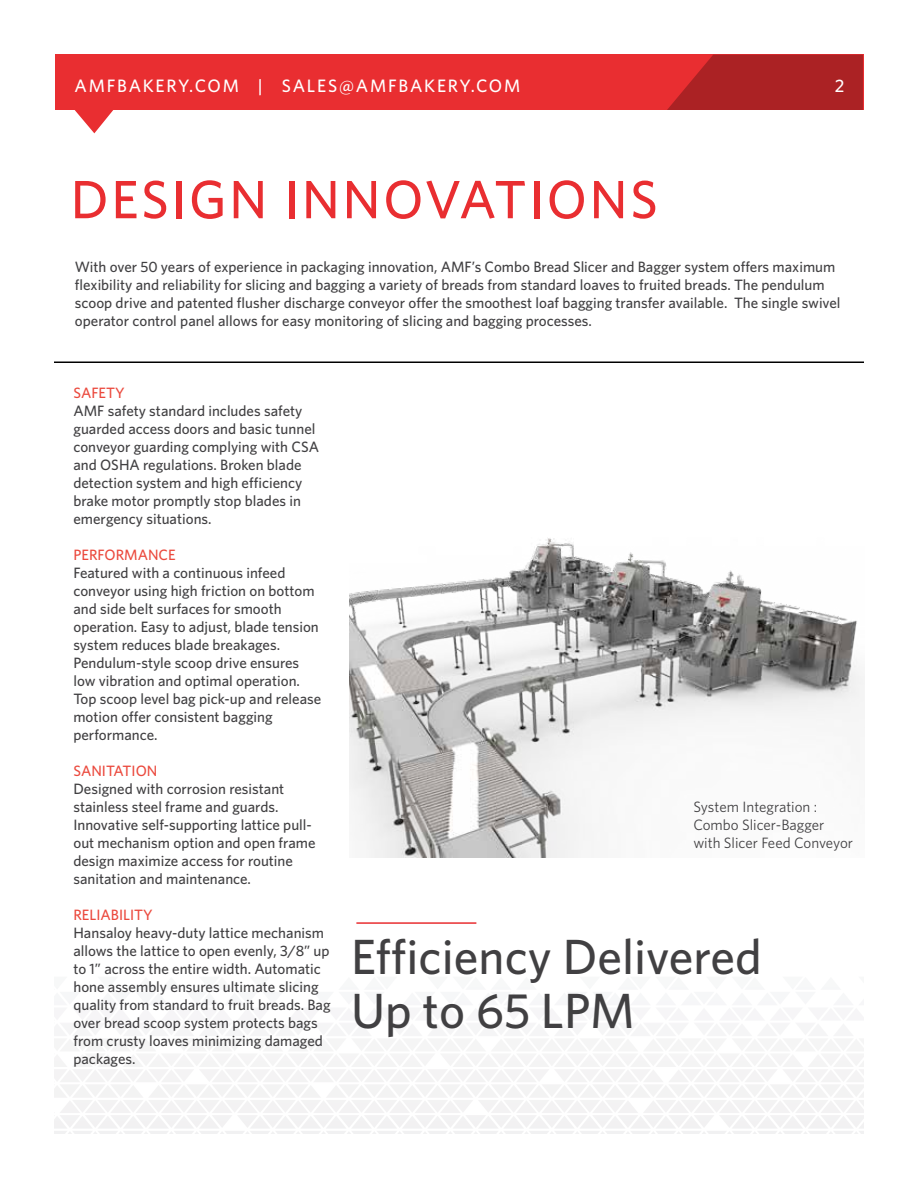
<style>
.page{position:relative;width:918px;height:1188px;background:#fff}
.page>*{position:absolute;margin:0;border:0;box-sizing:border-box;transform-origin:0 0}
.t1{font:500 54px "Whitney";letter-spacing:.05em;color:#e92e31}
.t2{font:500 49.5px/54px "Whitney";color:#414042}
.t3{font:500 18px "Whitney";letter-spacing:.1em;color:#fff}
.t4{font:500 15px/18px "Whitney";color:#414042}
.t5{font:15px/18px "Whitney";color:#414042}
.t6{font:500 15px "Whitney";color:#eb4a3e}
</style>
<div class="page">
<hr style="left:356px;top:922px;width:120px;height:2px;background:#e92e31">
<div style="left:55px;top:54px;width:808px;height:56px;background:#e92e31"></div>
<svg style="left:667px;top:55px;width:196px;height:55px"></svg>
<svg style="left:74px;top:110px;width:40px;height:23px"></svg>
<hr style="left:54px;top:362px;width:810px;height:1px;background:#000">
<img style="left:350px;top:538px;width:515px;height:319px">
<p class="t3" style="left:75px;top:75px;width:447px">AMFBAKERY.COM | SALES@AMFBAKERY.COM</p>
<p class="t3" style="left:835px;top:75px;width:11px">2</p>
<h1 class="t1" style="left:71px;top:167px;width:589px">DESIGN INNOVATIONS</h1>
<p class="t4" style="left:75px;top:258px;width:767px">With over 50 years of experience in packaging innovation, AMF’s Combo Bread Slicer and Bagger system offers maximum flexibility and reliability for slicing and bagging a variety of breads from standard loaves to fruited breads. The pendulum scoop drive and patented flusher discharge conveyor offer the smoothest loaf bagging transfer available. The single swivel operator control panel allows for easy monitoring of slicing and bagging processes.</p>
<p class="t6" style="left:73px;top:384px;width:53px">SAFETY</p>
<p class="t4" style="left:73px;top:402px;width:247px">AMF safety standard includes safety guarded access doors and basic tunnel conveyor guarding complying with CSA and OSHA regulations. Broken blade detection system and high efficiency brake motor promptly stop blades in emergency situations.</p>
<p class="t6" style="left:73px;top:546px;width:104px">PERFORMANCE</p>
<p class="t4" style="left:73px;top:564px;width:249px">Featured with a continuous infeed conveyor using high friction on bottom and side belt surfaces for smooth operation. Easy to adjust, blade tension system reduces blade breakages.<br>Pendulum-style scoop drive ensures low vibration and optimal operation.<br>Top scoop level bag pick-up and release motion offer consistent bagging performance.</p>
<p class="t6" style="left:73px;top:762px;width:85px">SANITATION</p>
<p class="t4" style="left:73px;top:780px;width:244px">Designed with corrosion resistant stainless steel frame and guards.<br>Innovative self-supporting lattice pull&shy;out mechanism option and open frame design maximize access for routine sanitation and maintenance.</p>
<p class="t6" style="left:73px;top:906px;width:81px">RELIABILITY</p>
<p class="t4" style="left:73px;top:924px;width:259px">Hansaloy heavy-duty lattice mechanism allows the lattice to open evenly, 3/8” up to 1” across the entire width. Automatic hone assembly ensures ultimate slicing quality from standard to fruit breads. Bag over bread scoop system protects bags from crusty loaves minimizing damaged packages.</p>
<p class="t5" style="left:693px;top:798px;width:161px">System Integration :<br>Combo Slicer-Bagger with Slicer Feed Conveyor</p>
<h2 class="t2" style="left:351px;top:929px;width:412px">Efficiency Delivered<br>Up to 65 LPM</h2>
</div>
